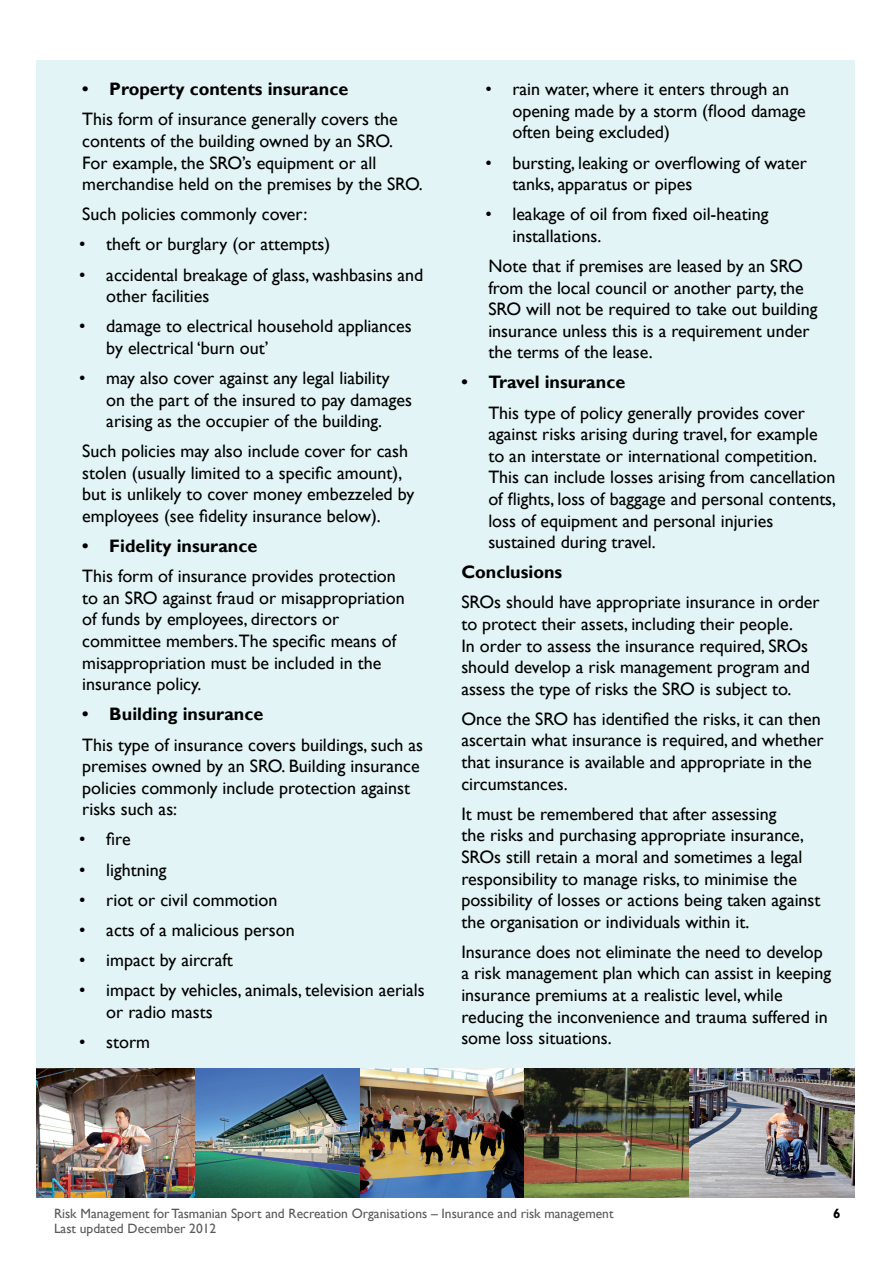
<style>
.page{position:relative;width:893px;height:1263px;background:#fff}
.page>*{position:absolute;margin:0;border:0;box-sizing:border-box;transform-origin:0 0}
.t1{font:18px/21.6px "Gill Sans";color:#000}
.t2{font:700 18px "Gill Sans";color:#000}
.t3{font:13.5px "Gill Sans";color:#58595b}
.t4{font:700 13.5px "Gill Sans";color:#000}
</style>
<div class="page">
<div style="left:36px;top:60px;width:819px;height:1138px;background:#e3f4f6"></div>
<img style="left:36px;top:1069px;width:819px;height:129px">
<p class="t2" style="left:82px;top:78px;width:267px">• Property contents insurance</p>
<p class="t1" style="left:82px;top:109px;width:342px">This form of insurance generally covers the contents of the building owned by an SRO.<br>For example, the SRO’s equipment or all merchandise held on the premises by the SRO.</p>
<p class="t1" style="left:82px;top:204px;width:227px">Such policies commonly cover:</p>
<p class="t1" style="left:79px;top:234px;width:252px">• theft or burglary (or attempts)</p>
<p class="t1" style="left:106px;top:264px;width:319px;text-indent:-27px">• accidental breakage of glass, washbasins and other facilities</p>
<p class="t1" style="left:106px;top:316px;width:307px;text-indent:-27px">• damage to electrical household appliances by electrical ‘burn out’</p>
<p class="t1" style="left:106px;top:367px;width:307px;text-indent:-27px">• may also cover against any legal liability on the part of the insured to pay damages arising as the occupier of the building.</p>
<p class="t1" style="left:82px;top:441px;width:334px">Such policies may also include cover for cash stolen (usually limited to a specific amount), but is unlikely to cover money embezzeled by employees (see fidelity insurance below).</p>
<p class="t2" style="left:82px;top:535px;width:177px">• Fidelity insurance</p>
<p class="t1" style="left:82px;top:566px;width:324px">This form of insurance provides protection to an SRO against fraud or misappropriation of funds by employees, directors or committee members.The specific means of misappropriation must be included in the insurance policy.</p>
<p class="t2" style="left:82px;top:703px;width:183px">• Building insurance</p>
<p class="t1" style="left:82px;top:734px;width:342px">This type of insurance covers buildings, such as premises owned by an SRO. Building insurance policies commonly include protection against risks such as:</p>
<p class="t1" style="left:79px;top:829px;width:53px">• fire</p>
<p class="t1" style="left:79px;top:859px;width:89px">• lightning</p>
<p class="t1" style="left:79px;top:889px;width:200px">• riot or civil commotion</p>
<p class="t1" style="left:79px;top:919px;width:217px">• acts of a malicious person</p>
<p class="t1" style="left:79px;top:949px;width:155px">• impact by aircraft</p>
<p class="t1" style="left:106px;top:979px;width:320px;text-indent:-27px">• impact by vehicles, animals, television aerials or radio masts</p>
<p class="t1" style="left:79px;top:1031px;width:72px">• storm</p>
<p class="t1" style="left:512px;top:79px;width:295px;text-indent:-27px">• rain water, where it enters through an opening made by a storm (flood damage often being excluded)</p>
<p class="t1" style="left:512px;top:152px;width:296px;text-indent:-27px">• bursting, leaking or overflowing of water tanks, apparatus or pipes</p>
<p class="t1" style="left:512px;top:204px;width:257px;text-indent:-27px">• leakage of oil from fixed oil-heating installations.</p>
<p class="t1" style="left:488px;top:255px;width:331px">Note that if premises are leased by an SRO from the local council or another party, the SRO will not be required to take out building insurance unless this is a requirement under the terms of the lease.</p>
<p class="t2" style="left:461px;top:371px;width:165px">• Travel insurance</p>
<p class="t1" style="left:488px;top:402px;width:349px">This type of policy generally provides cover against risks arising during travel, for example to an interstate or international competition.<br>This can include losses arising from cancellation of flights, loss of baggage and personal contents, loss of equipment and personal injuries sustained during travel.</p>
<p class="t2" style="left:461px;top:561px;width:102px">Conclusions</p>
<p class="t1" style="left:461px;top:592px;width:360px">SROs should have appropriate insurance in order to protect their assets, including their people.<br>In order to assess the insurance required, SROs should develop a risk management program and assess the type of risks the SRO is subject to.</p>
<p class="t1" style="left:461px;top:708px;width:364px">Once the SRO has identified the risks, it can then ascertain what insurance is required, and whether that insurance is available and appropriate in the circumstances.</p>
<p class="t1" style="left:461px;top:803px;width:361px">It must be remembered that after assessing<br>the risks and purchasing appropriate insurance, SROs still retain a moral and sometimes a legal responsibility to manage risks, to minimise the possibility of losses or actions being taken against the organisation or individuals within it.</p>
<p class="t1" style="left:461px;top:941px;width:371px">Insurance does not eliminate the need to develop a risk management plan which can assist in keeping insurance premiums at a realistic level, while reducing the inconvenience and trauma suffered in some loss situations.</p>
<p class="t3" style="left:54px;top:1206px;width:561px">Risk Management for Tasmanian Sport and Recreation Organisations – Insurance and risk management</p>
<p class="t4" style="left:833px;top:1205px;width:9px">6</p>
<p class="t3" style="left:54px;top:1221px;width:164px">Last updated December 2012</p>
</div>
